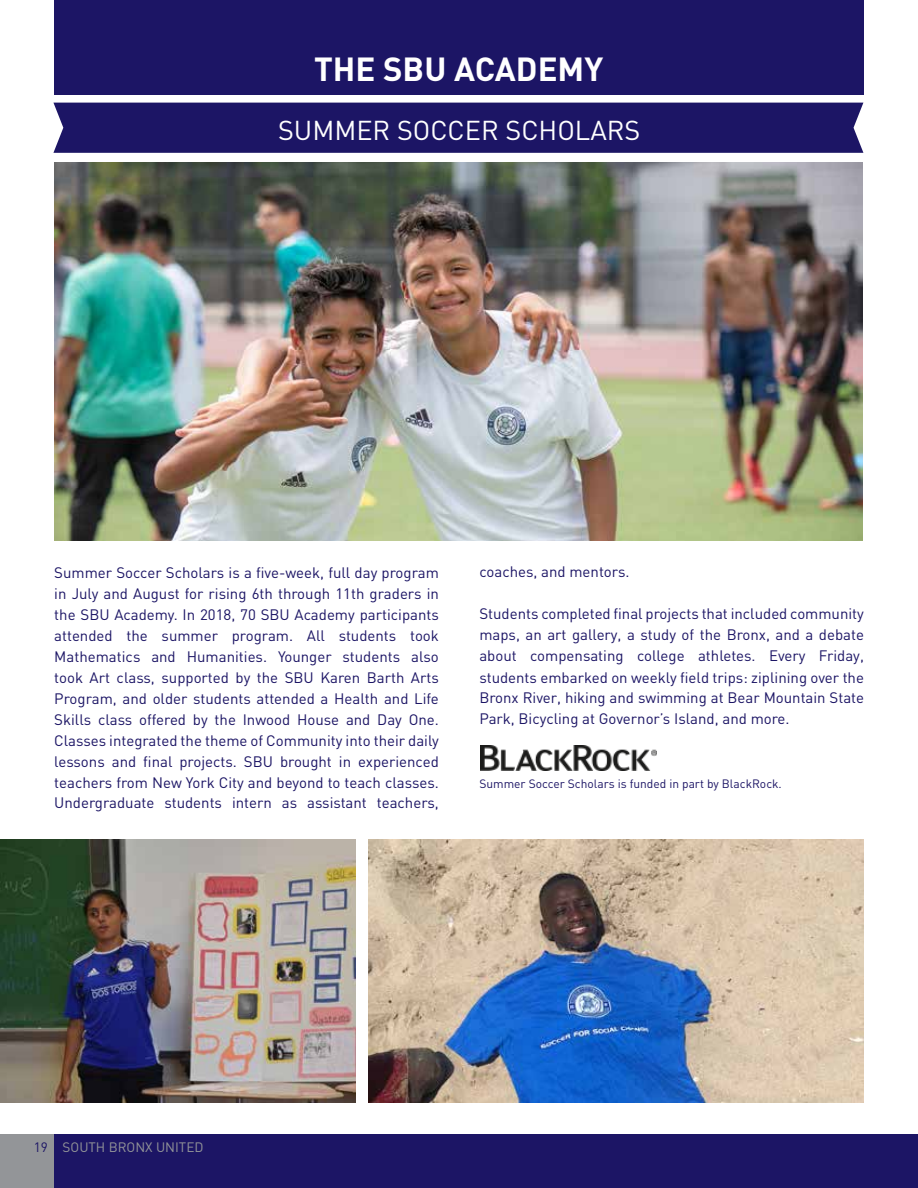
<style>
.page{position:relative;width:918px;height:1188px;background:#fff}
.page>*{position:absolute;margin:0;border:0;box-sizing:border-box;transform-origin:0 0}
.t1{font:700 33px "DIN";color:#fff}
.t2{font:27px "DIN";color:#fff}
.t3{font:15px/21px "DIN";color:#1c1565;text-align:justify}
.t4{font:13.5px "DIN";color:#939598}
.t5{font:12px "DIN";color:#1c1565}
.s1{color:#1c1565}
</style>
<div class="page">
<img style="left:54px;top:162px;width:809px;height:378px">
<img style="left:481px;top:745px;width:176px;height:26px">
<img style="left:369px;top:839px;width:495px;height:263px">
<img style="left:0;top:839px;width:355px;height:263px">
<div style="left:53px;top:103px;width:810px;height:50px;background:#1c1565"></div>
<div style="left:54px;top:0;width:810px;height:94px;background:#1c1565"></div>
<div style="left:0;top:1134px;width:918px;height:54px;background:#1c1565"></div>
<div style="left:0;top:1134px;width:54px;height:54px;background:#939598"></div>
<h1 class="t1" style="left:314px;top:47px;width:291px">THE SBU ACADEMY</h1>
<h2 class="t2" style="left:278px;top:115px;width:364px">SUMMER SOCCER SCHOLARS</h2>
<p class="t3" style="left:54px;top:562px;width:386px">Summer Soccer Scholars is a five-week, full day program in July and August for rising 6th through 11th graders in the SBU Academy. In 2018, 70 SBU Academy participants attended the summer program. All students took Mathematics and Humanities. Younger students also took Art class, supported by the SBU Karen Barth Arts Program, and older students attended a Health and Life Skills class offered by the Inwood House and Day One.<br>Classes integrated the theme of Community into their daily lessons and final projects. SBU brought in experienced teachers from New York City and beyond to teach classes.<br>Undergraduate students intern as assistant teachers,</p>
<p class="t3" style="left:479px;top:562px;width:152px">coaches, and mentors.</p>
<p class="t3" style="left:479px;top:604px;width:386px">Students completed final projects that included community maps, an art gallery, a study of the Bronx, and a debate about compensating college athletes. Every Friday, students embarked on weekly field trips: ziplining over the Bronx River, hiking and swimming at Bear Mountain State Park, Bicycling at Governor’s Island, and more.</p>
<p class="t5" style="left:479px;top:776px;width:304px">Summer Soccer Scholars is funded in part by BlackRock.</p>
<p class="t4" style="left:34px;top:1139px;width:171px"><span class="s1">19</span> SOUTH BRONX UNITED</p>
</div>
